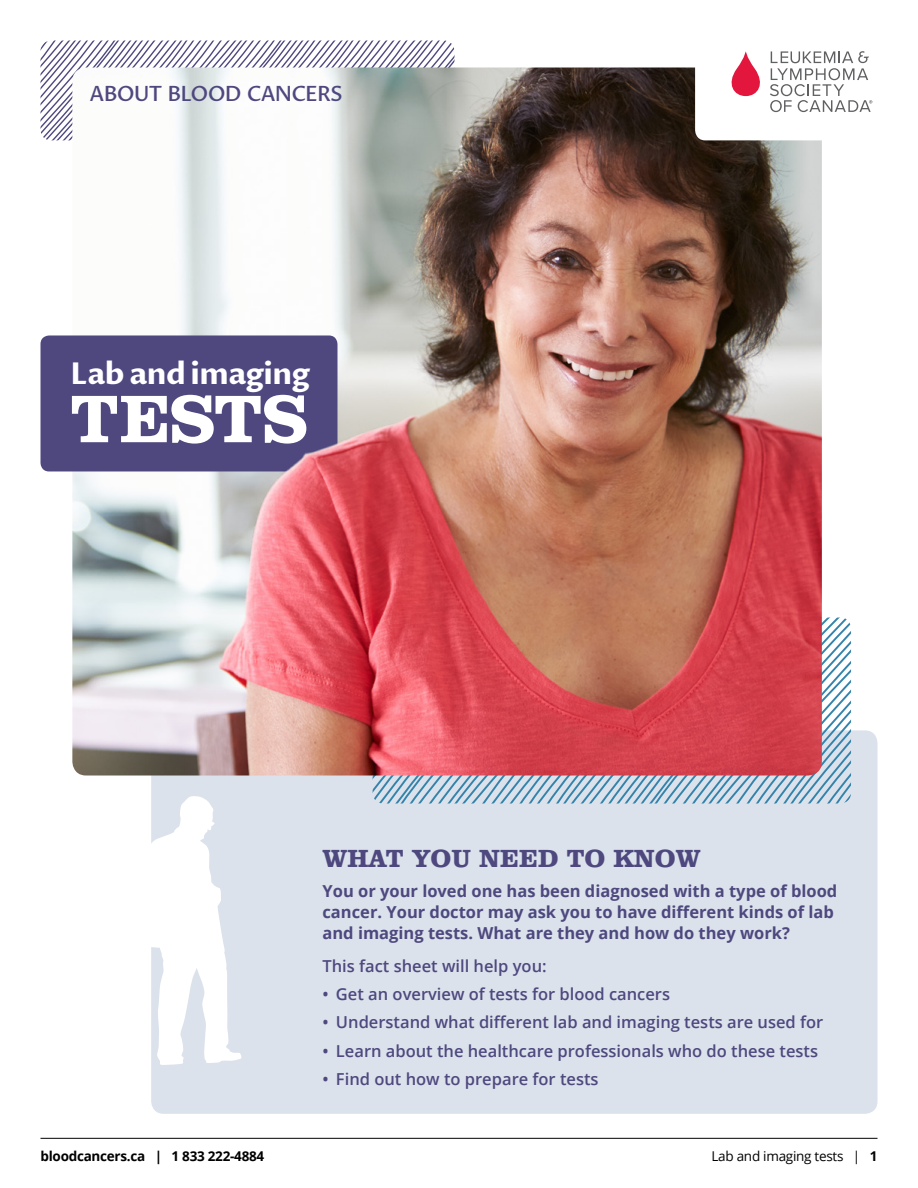
<style>
.page{position:relative;width:918px;height:1188px;background:#fff}
.page>*{position:absolute;margin:0;border:0;box-sizing:border-box;transform-origin:0 0}
.t1{font:700 69px "Clarendon BT";letter-spacing:-.01em;color:#fff}
.t2{font:700 30px "Proza Libre";letter-spacing:-.02em;color:#fff}
.t3{font:700 25.5px "Clarendon BT";color:#4e487f}
.t4{font:500 21px "Proza Libre";letter-spacing:-.04em;color:#4e487f}
.t5{font:600 16.5px "Open Sans";color:#4e487f}
.t6{font:700 16.5px/21px "Open Sans";color:#4e487f}
.t7{font:700 13.5px "Open Sans";letter-spacing:-.02em;color:#000}
.t8{font:13.5px "Open Sans";letter-spacing:-.02em;color:#000}
.s1{font-weight:700}
</style>
<div class="page">
<div style="left:151px;top:730px;width:727px;height:384px;background:#dbe2eb;border-radius:12px"></div>
<svg style="left:373px;top:618px;width:478px;height:186px"></svg>
<svg style="left:40px;top:40px;width:415px;height:100px"></svg>
<img style="left:72px;top:68px;width:750px;height:708px">
<hr style="left:40px;top:1138px;width:838px;height:1px;background:#000">
<svg style="left:695px;top:51px;width:178px;height:89px"></svg>
<div style="left:40px;top:335px;width:298px;height:136px;background:#4e487f;border-radius:9px"></div>
<svg style="left:151px;top:796px;width:90px;height:269px"></svg>
<p class="t4" style="left:90px;top:81px;width:255px">ABOUT BLOOD CANCERS</p>
<h2 class="t2" style="left:70px;top:355px;width:241px">Lab and imaging</h2>
<h1 class="t1" style="left:70px;top:376px;width:239px">TESTS</h1>
<h3 class="t3" style="left:322px;top:842px;width:380px">WHAT YOU NEED TO KNOW</h3>
<p class="t6" style="left:322px;top:880px;width:516px">You or your loved one has been diagnosed with a type of blood cancer. Your doctor may ask you to have different kinds of lab and imaging tests. What are they and how do they work?</p>
<p class="t5" style="left:322px;top:954px;width:226px">This fact sheet will help you:</p>
<p class="t5" style="left:322px;top:983px;width:349px">• Get an overview of tests for blood cancers</p>
<p class="t5" style="left:322px;top:1011px;width:502px">• Understand what different lab and imaging tests are used for</p>
<p class="t5" style="left:322px;top:1040px;width:497px">• Learn about the healthcare professionals who do these tests</p>
<p class="t5" style="left:322px;top:1068px;width:278px">• Find out how to prepare for tests</p>
<p class="t7" style="left:40px;top:1147px;width:225px">bloodcancers.ca | 1 833 222-4884</p>
<p class="t8" style="left:712px;top:1147px;width:167px">Lab and imaging tests | <span class="s1">1</span></p>
</div>
